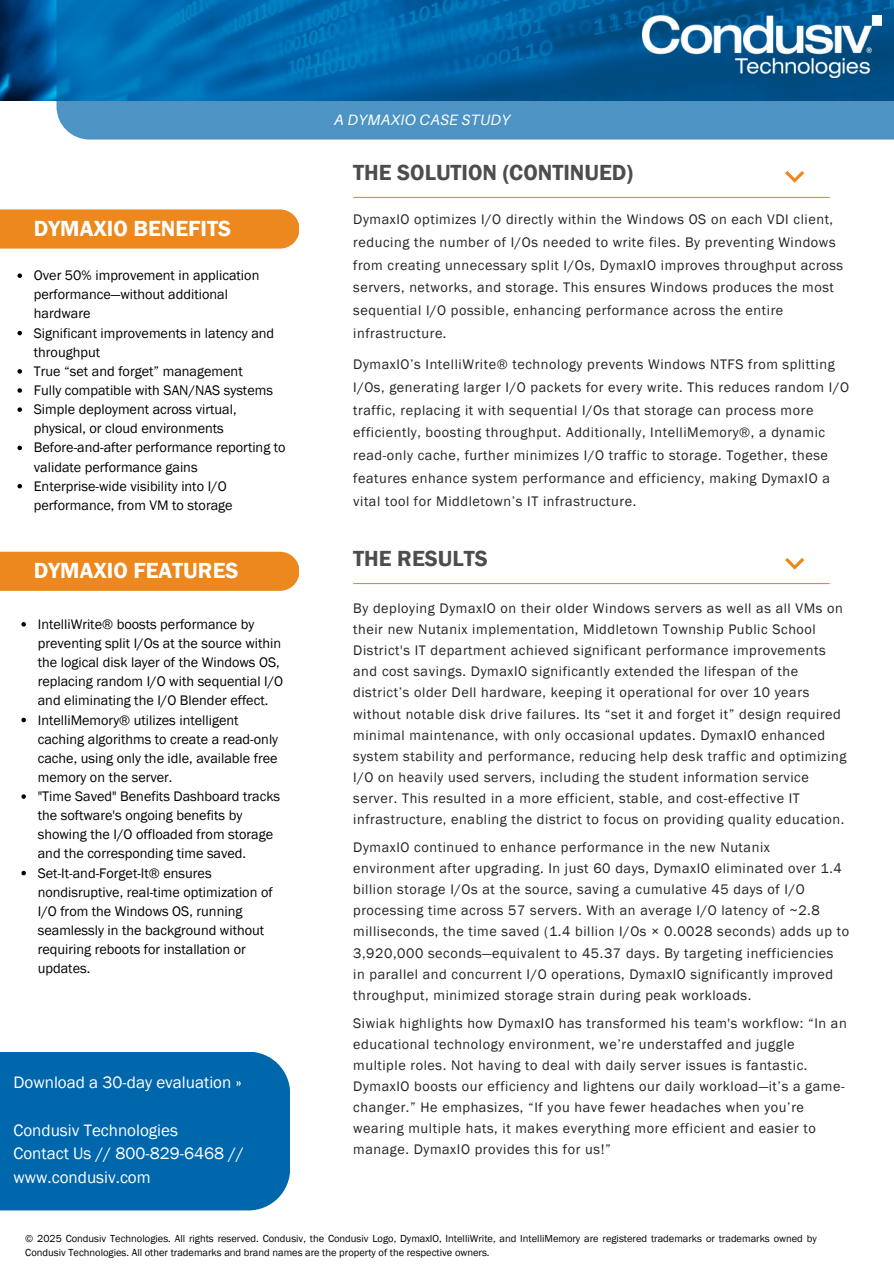
<style>
.page{position:relative;width:894px;height:1264px;background:#fff}
.page>*{position:absolute;margin:0;border:0;box-sizing:border-box;transform-origin:0 0}
.t1{font:600 22.5px "Franklin Gothic";color:#4c4d4f}
.t2{font:600 22.5px "Franklin Gothic";color:#fff}
.t3{font:17.1px/23.7px "Franklin Gothic";color:#fff}
.t4{font:italic 15px "Aileron";letter-spacing:.02em;color:#fff}
.t5{font:14.25px/21px "Franklin Gothic";letter-spacing:.04em;color:#222}
.t6{font:14.25px/19.2px "Franklin Gothic";color:#000}
.t7{font:10.5px/14px "Franklin Gothic";color:#000}
</style>
<div class="page">
<img style="left:0;top:0;width:56px;height:100px">
<svg style="left:56px;top:0;width:837px;height:140px;background:#1973af"></svg>
<hr style="left:353px;top:197px;width:476px;height:1px;background:#ec881d">
<svg style="left:785px;top:171px;width:19px;height:12px"></svg>
<img style="left:642px;top:15px;width:238px;height:62px">
<div style="left:0;top:209px;width:299px;height:39px;background:#ec881d"></div>
<svg style="left:17px;top:273px;width:5px;height:5px"></svg>
<svg style="left:17px;top:331px;width:5px;height:4px"></svg>
<svg style="left:17px;top:369px;width:5px;height:4px"></svg>
<svg style="left:17px;top:388px;width:5px;height:5px"></svg>
<svg style="left:17px;top:407px;width:5px;height:5px"></svg>
<svg style="left:17px;top:445px;width:5px;height:5px"></svg>
<svg style="left:17px;top:484px;width:5px;height:4px"></svg>
<div style="left:0;top:551px;width:299px;height:40px;background:#ec881d"></div>
<svg style="left:21px;top:622px;width:5px;height:4px"></svg>
<svg style="left:21px;top:717px;width:5px;height:5px"></svg>
<svg style="left:21px;top:794px;width:5px;height:4px"></svg>
<svg style="left:21px;top:870px;width:5px;height:5px"></svg>
<hr style="left:353px;top:583px;width:476px;height:1px;background:#ec881d">
<svg style="left:785px;top:558px;width:19px;height:11px"></svg>
<div style="left:0;top:1052px;width:290px;height:158px;background:#0067ac"></div>
<h3 class="t4" style="left:334px;top:111px;width:177px">A DYMAXIO CASE STUDY</h3>
<h1 class="t2" style="left:34px;top:215px;width:199px">DYMAXIO BENEFITS</h1>
<p class="t6" style="left:34px;top:265px;width:227px">Over 50% improvement in application performance—without additional hardware</p>
<p class="t6" style="left:34px;top:323px;width:242px">Significant improvements in latency and throughput</p>
<p class="t6" style="left:34px;top:361px;width:210px">True “set and forget” management</p>
<p class="t6" style="left:34px;top:380px;width:240px">Fully compatible with SAN/NAS systems</p>
<p class="t6" style="left:34px;top:399px;width:204px">Simple deployment across virtual, physical, or cloud environments</p>
<p class="t6" style="left:34px;top:438px;width:253px">Before-and-after performance reporting to validate performance gains</p>
<p class="t6" style="left:34px;top:476px;width:200px">Enterprise-wide visibility into I/O performance, from VM to storage</p>
<p class="t2" style="left:34px;top:557px;width:206px">DYMAXIO FEATURES</p>
<p class="t6" style="left:38px;top:614px;width:247px">IntelliWrite® boosts performance by preventing split I/Os at the source within the logical disk layer of the Windows OS, replacing random I/O with sequential I/O and eliminating the I/O Blender effect.</p>
<h4 class="t6" style="left:38px;top:710px;width:242px">IntelliMemory® utilizes intelligent caching algorithms to create a read-only cache, using only the idle, available free memory on the server.</h4>
<h4 class="t6" style="left:38px;top:786px;width:244px">"Time Saved" Benefits Dashboard tracks the software's ongoing benefits by showing the I/O offloaded from storage and the corresponding time saved.</h4>
<h1 class="t6" style="left:38px;top:863px;width:236px">Set-It-and-Forget-It® ensures nondisruptive, real-time optimization of<br>I/O from the Windows OS, running seamlessly in the background without requiring reboots for installation or updates.</h1>
<h2 class="t3" style="left:14px;top:1070px;width:229px">Download a 30-day evaluation »</h2>
<h1 class="t3" style="left:14px;top:1117px;width:232px">Condusiv Technologies<br>Contact Us // 800-829-6468 // www.condusiv.com</h1>
<h1 class="t1" style="left:353px;top:160px;width:281px">THE SOLUTION (CONTINUED)</h1>
<p class="t5" style="left:353px;top:208px;width:491px;line-height:22.8px">DymaxIO optimizes I/O directly within the Windows OS on each VDI client, reducing the number of I/Os needed to write files. By preventing Windows from creating unnecessary split I/Os, DymaxIO improves throughput across servers, networks, and storage. This ensures Windows produces the most sequential I/O possible, enhancing performance across the entire infrastructure.</p>
<p class="t5" style="left:353px;top:353px;width:497px;line-height:22.8px">DymaxIO’s IntelliWrite® technology prevents Windows NTFS from splitting I/Os, generating larger I/O packets for every write. This reduces random I/O traffic, replacing it with sequential I/Os that storage can process more efficiently, boosting throughput. Additionally, IntelliMemory®, a dynamic read-only cache, further minimizes I/O traffic to storage. Together, these features enhance system performance and efficiency, making DymaxIO a vital tool for Middletown’s IT infrastructure.</p>
<p class="t1" style="left:353px;top:545px;width:136px">THE RESULTS</p>
<p class="t5" style="left:353px;top:598px;width:495px">By deploying DymaxIO on their older Windows servers as well as all VMs on their new Nutanix implementation, Middletown Township Public School District's IT department achieved significant performance improvements and cost savings. DymaxIO significantly extended the lifespan of the district’s older Dell hardware, keeping it operational for over 10 years without notable disk drive failures. Its “set it and forget it” design required minimal maintenance, with only occasional updates. DymaxIO enhanced system stability and performance, reducing help desk traffic and optimizing I/O on heavily used servers, including the student information service server. This resulted in a more efficient, stable, and cost-effective IT infrastructure, enabling the district to focus on providing quality education.</p>
<p class="t5" style="left:353px;top:837px;width:497px">DymaxIO continued to enhance performance in the new Nutanix environment after upgrading. In just 60 days, DymaxIO eliminated over 1.4 billion storage I/Os at the source, saving a cumulative 45 days of I/O processing time across 57 servers. With an average I/O latency of ~2.8 milliseconds, the time saved (1.4 billion I/Os × 0.0028 seconds) adds up to 3,920,000 seconds—equivalent to 45.37 days. By targeting inefficiencies<br>in parallel and concurrent I/O operations, DymaxIO significantly improved throughput, minimized storage strain during peak workloads.</p>
<p class="t5" style="left:353px;top:1012px;width:495px">Siwiak highlights how DymaxIO has transformed his team's workflow: “In an educational technology environment, we’re understaffed and juggle multiple roles. Not having to deal with daily server issues is fantastic.<br>DymaxIO boosts our efficiency and lightens our daily workload—it’s a game&shy;changer.” He emphasizes, “If you have fewer headaches when you’re wearing multiple hats, it makes everything more efficient and easier to manage. DymaxIO provides this for us!”</p>
<h2 class="t7" style="left:25px;top:1231px;width:792px">© 2025 Condusiv Technologies. All rights reserved. Condusiv, the Condusiv Logo, DymaxIO, IntelliWrite, and IntelliMemory are registered trademarks or trademarks owned by<br>Condusiv Technologies. All other trademarks and brand names are the property of the respective owners.</h2>
</div>
